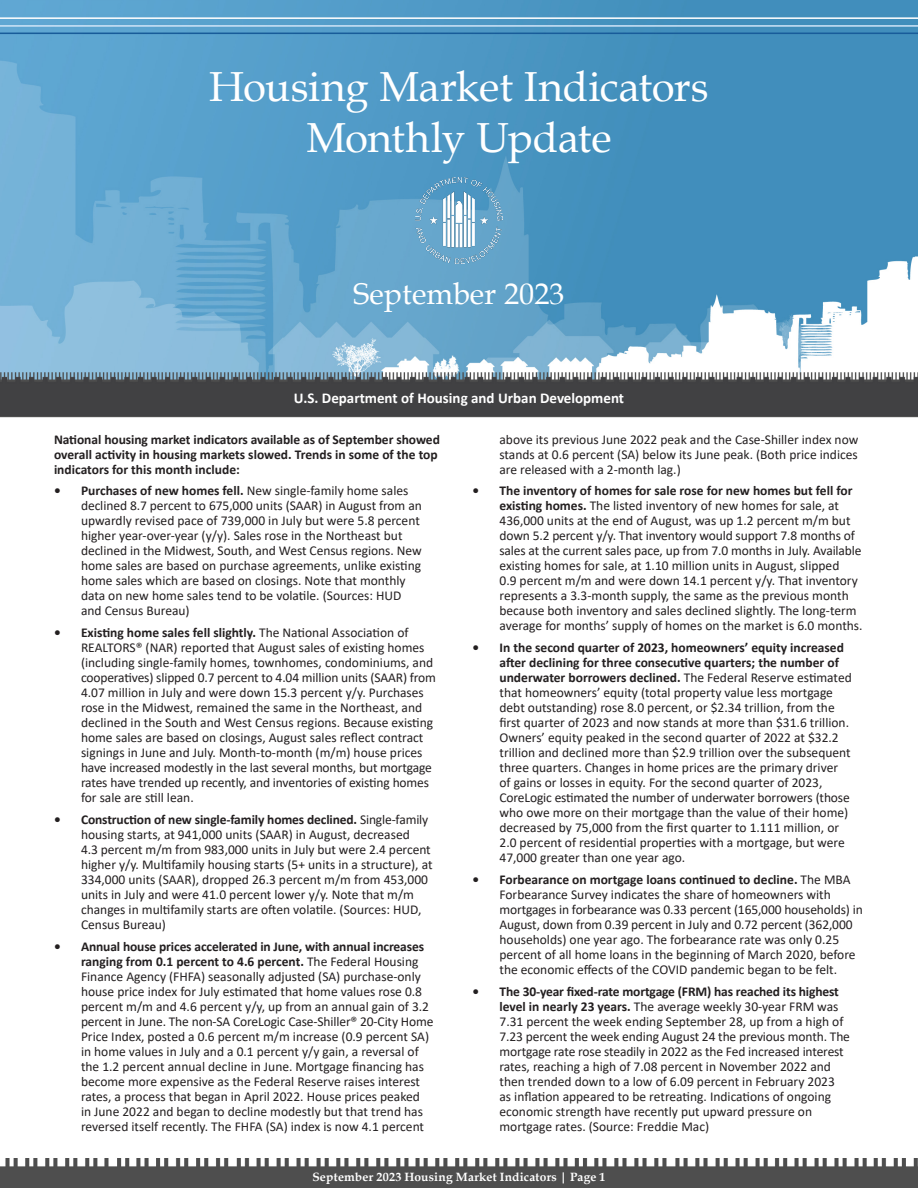
<style>
.page{position:relative;width:918px;height:1188px;background:#fff}
.page>*{position:absolute;margin:0;border:0;box-sizing:border-box;transform-origin:0 0}
.t1{font:42px/51px "Book Antiqua";letter-spacing:-.01em;color:#fff;text-align:center}
.t2{font:30px "Book Antiqua";letter-spacing:.005em;color:#fff}
.t3{font:700 15px "Calibri";color:#fff}
.t4{font:13.5px/15px "Calibri";color:#231f20}
.t5{font:700 13.5px/15px "Calibri";letter-spacing:-.005em;color:#231f20}
.t6{font:700 12px "Book Antiqua";letter-spacing:.015em;color:#fff}
.s1{font-weight:700}
</style>
<div class="page">
<img style="left:0;top:0;width:918px;height:1188px">
<img style="left:416px;top:177px;width:86px;height:87px">
<h1 class="t1" style="left:209px;top:60px;width:501px">Housing Market Indicators<br>Monthly Update</h1>
<h2 class="t2" style="left:353px;top:273px;width:213px">September 2023</h2>
<p class="t3" style="left:294px;top:387px;width:332px">U.S. Department of Housing and Urban Development</p>
<p class="t5" style="left:54px;top:431px;width:387px">National housing market indicators available as of September showed overall activity in housing markets slowed. Trends in some of the top indicators for this month include:</p>
<p class="t4" style="left:81px;top:483px;width:342px;text-indent:-27px"><span class="s1">• Purchases of new homes fell.</span> New single-family home sales declined 8.7 percent to 675,000 units (SAAR) in August from an upwardly revised pace of 739,000 in July but were 5.8 percent higher year-over-year (y/y). Sales rose in the Northeast but declined in the Midwest, South, and West Census regions. New home sales are based on purchase agreements, unlike existing home sales which are based on closings. Note that monthly data on new home sales tend to be volatile. (Sources: HUD and Census Bureau)</p>
<p class="t4" style="left:81px;top:625px;width:357px;text-indent:-27px"><span class="s1">• Existing home sales fell slightly.</span> The National Association of REALTORS® (NAR) reported that August sales of existing homes (including single-family homes, townhomes, condominiums, and cooperatives) slipped 0.7 percent to 4.04 million units (SAAR) from 4.07 million in July and were down 15.3 percent y/y. Purchases rose in the Midwest, remained the same in the Northeast, and declined in the South and West Census regions. Because existing home sales are based on closings, August sales reflect contract signings in June and July. Month-to-month (m/m) house prices have increased modestly in the last several months, but mortgage rates have trended up recently, and inventories of existing homes for sale are still lean.</p>
<p class="t4" style="left:81px;top:812px;width:353px;text-indent:-27px"><span class="s1">• Construction of new single-family homes declined.</span> Single-family housing starts, at 941,000 units (SAAR) in August, decreased<br>4.3 percent m/m from 983,000 units in July but were 2.4 percent higher y/y. Multifamily housing starts (5+ units in a structure), at 334,000 units (SAAR), dropped 26.3 percent m/m from 453,000 units in July and were 41.0 percent lower y/y. Note that m/m changes in multifamily starts are often volatile. (Sources: HUD, Census Bureau)</p>
<p class="t4" style="left:81px;top:938px;width:354px;text-indent:-27px"><span class="s1">• Annual house prices accelerated in June, with annual increases ranging from 0.1 percent to 4.6 percent.</span> The Federal Housing Finance Agency (FHFA) seasonally adjusted (SA) purchase-only house price index for July estimated that home values rose 0.8 percent m/m and 4.6 percent y/y, up from an annual gain of 3.2 percent in June. The non-SA CoreLogic Case-Shiller® 20-City Home Price Index, posted a 0.6 percent m/m increase (0.9 percent SA) in home values in July and a 0.1 percent y/y gain, a reversal of the 1.2 percent annual decline in June. Mortgage financing has become more expensive as the Federal Reserve raises interest rates, a process that began in April 2022. House prices peaked<br>in June 2022 and began to decline modestly but that trend has reversed itself recently. The FHFA (SA) index is now 4.1 percent</p>
<p class="t4" style="left:500px;top:431px;width:360px;text-align:justify">above its previous June 2022 peak and the Case-Shiller index now stands at 0.6 percent (SA) below its June peak. (Both price indices are released with a 2-month lag.)</p>
<p class="t4" style="left:500px;top:483px;width:365px;text-indent:-27px"><span class="s1">• The inventory of homes for sale rose for new homes but fell for existing homes.</span> The listed inventory of new homes for sale, at 436,000 units at the end of August, was up 1.2 percent m/m but down 5.2 percent y/y. That inventory would support 7.8 months of sales at the current sales pace, up from 7.0 months in July. Available existing homes for sale, at 1.10 million units in August, slipped<br>0.9 percent m/m and were down 14.1 percent y/y. That inventory represents a 3.3-month supply, the same as the previous month because both inventory and sales declined slightly. The long-term average for months’ supply of homes on the market is 6.0 months.</p>
<p class="t4" style="left:500px;top:640px;width:354px;text-indent:-27px"><span class="s1">• In the second quarter of 2023, homeowners’ equity increased after declining for three consecutive quarters; the number of underwater borrowers declined.</span> The Federal Reserve estimated that homeowners’ equity (total property value less mortgage debt outstanding) rose 8.0 percent, or $2.34 trillion, from the first quarter of 2023 and now stands at more than $31.6 trillion.<br>Owners’ equity peaked in the second quarter of 2022 at $32.2 trillion and declined more than $2.9 trillion over the subsequent three quarters. Changes in home prices are the primary driver of gains or losses in equity. For the second quarter of 2023, CoreLogic estimated the number of underwater borrowers (those who owe more on their mortgage than the value of their home) decreased by 75,000 from the first quarter to 1.111 million, or 2.0 percent of residential properties with a mortgage, but were 47,000 greater than one year ago.</p>
<p class="t4" style="left:500px;top:872px;width:365px;text-indent:-27px"><span class="s1">• Forbearance on mortgage loans continued to decline.</span> The MBA Forbearance Survey indicates the share of homeowners with mortgages in forbearance was 0.33 percent (165,000 households) in August, down from 0.39 percent in July and 0.72 percent (362,000 households) one year ago. The forbearance rate was only 0.25 percent of all home loans in the beginning of March 2020, before the economic effects of the COVID pandemic began to be felt.</p>
<p class="t4" style="left:500px;top:983px;width:352px;text-indent:-27px"><span class="s1">• The 30-year fixed-rate mortgage (FRM) has reached its highest level in nearly 23 years.</span> The average weekly 30-year FRM was 7.31 percent the week ending September 28, up from a high of 7.23 percent the week ending August 24 the previous month. The mortgage rate rose steadily in 2022 as the Fed increased interest rates, reaching a high of 7.08 percent in November 2022 and then trended down to a low of 6.09 percent in February 2023<br>as inflation appeared to be retreating. Indications of ongoing economic strength have recently put upward pressure on mortgage rates. (Source: Freddie Mac)</p>
<p class="t6" style="left:312px;top:1168px;width:295px">September 2023 Housing Market Indicators | Page 1</p>
</div>
